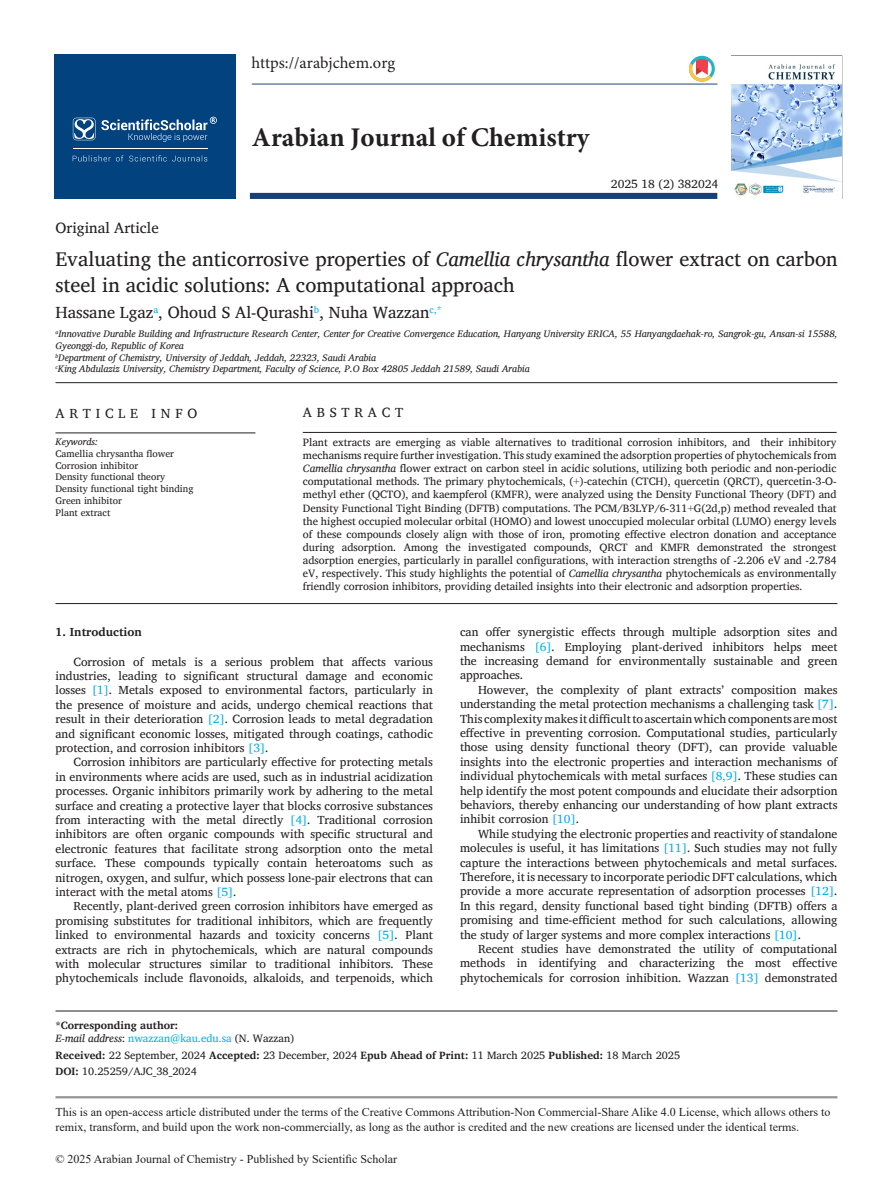
<style>
.page{position:relative;width:893px;height:1191px;background:#fff}
.page>*{position:absolute;margin:0;border:0;box-sizing:border-box;transform-origin:0 0}
.t1{font:700 27px "Minion Pro";color:#231f20}
.title-text{font:20.25px/25.8px "Charis SIL";color:#231f20}
.aut-grp{font:16.5px "Charis SIL";color:#231f20}
.t2{font:16.5px "Minion Pro";color:#231f20}
.suptit{font:15px "Charis SIL";color:#231f20}
.abs_title{font:13.5px "Charis SIL";letter-spacing:.355em;color:#231f20}
.para{font:12px/14.4px "Charis SIL";color:#231f20;text-align:justify}
.para_firstDropCaps{font:12px/14.4px "Charis SIL";color:#231f20;text-align:justify}
.t3{font:12px/14.4px "Times New Roman";color:#231f20}
.para-con{font:12px "Charis SIL";color:#231f20}
.Head-A{font:700 12px "Charis SIL";color:#231f20}
.abs_para_first_last{font:10.8px/13px "Charis SIL";color:#231f20;text-align:justify}
.received_date{font:10.8px "Charis SIL";color:#231f20}
.cores-author{font:700 10.8px/13px "Charis SIL";color:#231f20}
.doi_para{font:10.8px "Charis SIL";color:#231f20}
.aut-aff_first{font:italic 9.75px/11.7px "Charis SIL";color:#231f20}
.keywords_para{font:9.75px "Charis SIL";color:#231f20}
.aut-aff_last{font:italic 9.75px "Charis SIL";color:#231f20}
.aut-aff_mid{font:italic 9.75px "Charis SIL";color:#231f20}
.keywords_para-2{font:italic 9.75px "Charis SIL";color:#231f20}
.s1{font-style:italic}
.s2{font-family:"Times New Roman"}
.s3{color:#00aeef}
.s4{font-weight:400;font-style:italic}
.s5{font-weight:400}
.s6{font-weight:400;color:#00aeef}
.s7{font-weight:700}
</style>
<div class="page">
<hr style="left:56px;top:1096px;width:781px;height:2px;background:#939598">
<hr style="left:252px;top:84px;width:465px;height:1px;background:#164077">
<div style="left:250px;top:193px;width:467px;height:6px;background:#164077"></div>
<div style="left:54px;top:55px;width:182px;height:144px;background:#01427f"></div>
<svg style="left:73px;top:155px;width:134px;height:6px"></svg>
<svg style="left:73px;top:117px;width:144px;height:25px"></svg>
<hr style="left:73px;top:148px;width:134px;height:1px;background:#fff">
<svg style="left:689px;top:56px;width:26px;height:26px"></svg>
<img style="left:732px;top:64px;width:109px;height:132px">
<hr style="left:56px;top:432px;width:199px;height:1px;background:#231f20">
<hr style="left:56px;top:382px;width:781px;height:1px;background:#231f20">
<hr style="left:56px;top:603px;width:781px;height:1px;background:#231f20">
<hr style="left:303px;top:432px;width:534px;height:1px;background:#231f20">
<hr style="left:56px;top:1010px;width:781px;height:1px;background:#231f20">
<h3 class="t2" style="left:251px;top:52px;width:145px">https://arabjchem.org</h3>
<h1 class="t1" style="left:252px;top:118px;width:339px">Arabian Journal of Chemistry</h1>
<p class="para-con" style="left:611px;top:177px;width:109px">2025 18 (2) 382024</p>
<p class="suptit" style="left:56px;top:219px;width:105px">Original Article</p>
<p class="title-text" style="left:56px;top:246px;width:783px">Evaluating the anticorrosive properties of <span class="s1">Camellia chrysantha</span> flower extract on carbon steel in acidic solutions: A computational approach</p>
<p class="aut-grp" style="left:56px;top:303px;width:387px">Hassane Lgaz<sup>a</sup>, Ohoud S Al-Qurashi<sup>b</sup>, Nuha Wazzan<sup>c,*</sup></p>
<p class="aut-aff_first" style="left:56px;top:328px;width:783px"><sup>a</sup>Innovative Durable Building and Infrastructure Research Center, Center for Creative Convergence Education, Hanyang University ERICA, 55 Hanyangdaehak-ro, Sangrok-gu, Ansan-si 15588,<br>Gyeonggi-do, Republic of Korea</p>
<p class="aut-aff_mid" style="left:56px;top:352px;width:322px"><sup>b</sup>Department of Chemistry, University of Jeddah, Jeddah, 22323, Saudi Arabia</p>
<p class="aut-aff_last" style="left:56px;top:363px;width:476px"><sup>c</sup>King Abdulaziz University, Chemistry Department, Faculty of Science, P.O Box 42805 Jeddah 21589, Saudi Arabia</p>
<p class="abs_title" style="left:56px;top:405px;width:143px">ARTICLE INFO</p>
<p class="keywords_para-2" style="left:56px;top:436px;width:44px">Keywords:</p>
<p class="keywords_para" style="left:56px;top:448px;width:120px">Camellia chrysantha flower</p>
<p class="keywords_para" style="left:56px;top:460px;width:84px">Corrosion inhibitor</p>
<p class="keywords_para" style="left:56px;top:471px;width:111px">Density functional theory</p>
<p class="keywords_para" style="left:56px;top:483px;width:140px">Density functional tight binding</p>
<p class="keywords_para" style="left:56px;top:495px;width:68px">Green inhibitor</p>
<p class="keywords_para" style="left:56px;top:506px;width:56px">Plant extract</p>
<p class="abs_title" style="left:303px;top:404px;width:102px">ABSTRACT</p>
<p class="abs_para_first_last" style="left:303px;top:436px;width:535px">Plant extracts are emerging as viable alternatives to traditional corrosion inhibitors, and their inhibitory mechanisms require further investigation. This study examined the adsorption properties of phytochemicals from <span class="s1">Camellia chrysantha</span> flower extract on carbon steel in acidic solutions, utilizing both periodic and non-periodic computational methods. The primary phytochemicals, (<span class="s2">+</span>)-catechin (CTCH), quercetin (QRCT), quercetin-3-O&shy;methyl ether (QCTO), and kaempferol (KMFR), were analyzed using the Density Functional Theory (DFT) and Density Functional Tight Binding (DFTB) computations. The PCM/B3LYP/6-311<span class="s2">+</span>G(2d,p) method revealed that the highest occupied molecular orbital (HOMO) and lowest unoccupied molecular orbital (LUMO) energy levels of these compounds closely align with those of iron, promoting effective electron donation and acceptance during adsorption. Among the investigated compounds, QRCT and KMFR demonstrated the strongest adsorption energies, particularly in parallel configurations, with interaction strengths of -2.206 eV and -2.784 eV, respectively. This study highlights the potential of <span class="s1">Camellia chrysantha</span> phytochemicals as environmentally friendly corrosion inhibitors, providing detailed insights into their electronic and adsorption properties.</p>
<p class="Head-A" style="left:56px;top:625px;width:88px">1. Introduction</p>
<p class="para_firstDropCaps" style="left:56px;top:654px;width:379px;text-indent:18px">Corrosion of metals is a serious problem that affects various industries, leading to significant structural damage and economic losses <span class="s3">[1]</span>. Metals exposed to environmental factors, particularly in the presence of moisture and acids, undergo chemical reactions that result in their deterioration <span class="s3">[2]</span>. Corrosion leads to metal degradation and significant economic losses, mitigated through coatings, cathodic protection, and corrosion inhibitors <span class="s3">[3]</span>.</p>
<p class="para" style="left:56px;top:755px;width:379px;text-indent:18px">Corrosion inhibitors are particularly effective for protecting metals in environments where acids are used, such as in industrial acidization processes. Organic inhibitors primarily work by adhering to the metal surface and creating a protective layer that blocks corrosive substances from interacting with the metal directly <span class="s3">[4]</span>. Traditional corrosion inhibitors are often organic compounds with specific structural and electronic features that facilitate strong adsorption onto the metal surface. These compounds typically contain heteroatoms such as nitrogen, oxygen, and sulfur, which possess lone-pair electrons that can interact with the metal atoms <span class="s3">[5]</span>.</p>
<p class="para" style="left:56px;top:899px;width:379px;text-indent:18px">Recently, plant-derived green corrosion inhibitors have emerged as promising substitutes for traditional inhibitors, which are frequently linked to environmental hazards and toxicity concerns <span class="s3">[5]</span>. Plant extracts are rich in phytochemicals, which are natural compounds with molecular structures similar to traditional inhibitors. These phytochemicals include flavonoids, alkaloids, and terpenoids, which</p>
<p class="para" style="left:460px;top:625px;width:379px">can offer synergistic effects through multiple adsorption sites and mechanisms <span class="s3">[6]</span>. Employing plant-derived inhibitors helps meet the increasing demand for environmentally sustainable and green approaches.</p>
<p class="para" style="left:460px;top:682px;width:379px;text-indent:18px">However, the complexity of plant extracts’ composition makes understanding the metal protection mechanisms a challenging task <span class="s3">[7]</span>.<br>This complexity makes it difficult to ascertain which components are most effective in preventing corrosion. Computational studies, particularly those using density functional theory (DFT), can provide valuable insights into the electronic properties and interaction mechanisms of individual phytochemicals with metal surfaces <span class="s3">[8,9]</span>. These studies can help identify the most potent compounds and elucidate their adsorption behaviors, thereby enhancing our understanding of how plant extracts inhibit corrosion <span class="s3">[10]</span>.</p>
<p class="para" style="left:460px;top:826px;width:379px;text-indent:18px">While studying the electronic properties and reactivity of standalone molecules is useful, it has limitations <span class="s3">[11]</span>. Such studies may not fully capture the interactions between phytochemicals and metal surfaces.<br>Therefore, it is necessary to incorporate periodic DFT calculations, which provide a more accurate representation of adsorption processes <span class="s3">[12]</span>.<br>In this regard, density functional based tight binding (DFTB) offers a promising and time-efficient method for such calculations, allowing the study of larger systems and more complex interactions <span class="s3">[10]</span>.</p>
<p class="para" style="left:460px;top:941px;width:379px;text-indent:18px">Recent studies have demonstrated the utility of computational methods in identifying and characterizing the most effective phytochemicals for corrosion inhibition. Wazzan <span class="s3">[13]</span> demonstrated</p>
<p class="cores-author" style="left:56px;top:1018px;width:240px">*Corresponding author:<br><span class="s4">E-mail address</span><span class="s5">:</span> <span class="s6">nwazzan@kau.edu.sa</span> <span class="s5">(N. Wazzan)</span></p>
<p class="received_date" style="left:56px;top:1048px;width:626px"><span class="s7">Received:</span> 22 September, 2024 <span class="s7">Accepted:</span> 23 December, 2024 <span class="s7">Epub Ahead of Print:</span> 11 March 2025 <span class="s7">Published:</span> 18 March 2025</p>
<p class="doi_para" style="left:56px;top:1065px;width:143px"><span class="s7">DOI:</span> 10.25259/AJC_38_2024</p>
<p class="t3" style="left:56px;top:1104px;width:776px">This is an open-access article distributed under the terms of the Creative Commons Attribution-Non Commercial-Share Alike 4.0 License, which allows others to remix, transform, and build upon the work non-commercially, as long as the author is credited and the new creations are licensed under the identical terms.</p>
<p class="t3" style="left:56px;top:1151px;width:343px">© 2025 Arabian Journal of Chemistry - Published by Scientific Scholar</p>
</div>
